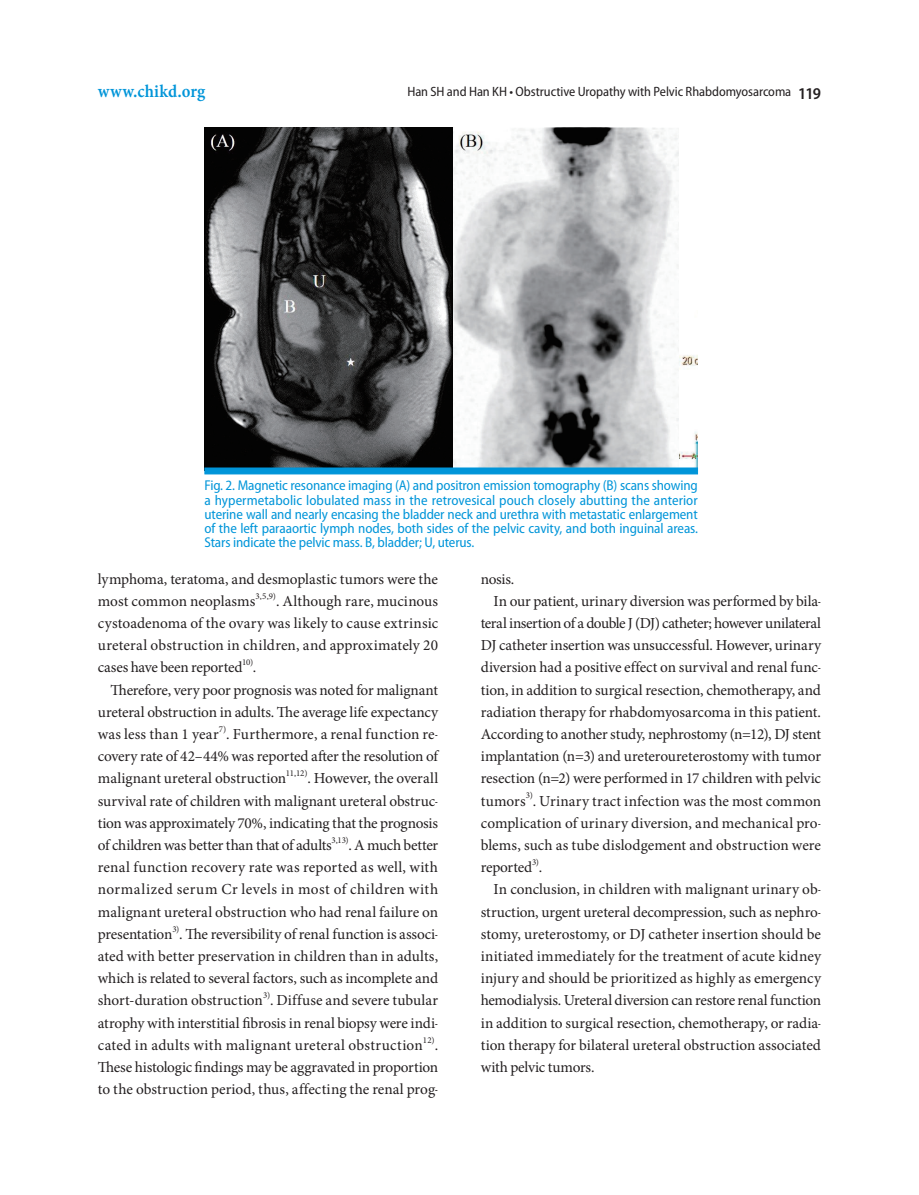
<style>
.page{position:relative;width:919px;height:1195px;background:#fff}
.page>*{position:absolute;margin:0;border:0;box-sizing:border-box;transform-origin:0 0}
.t1{font:18.15px "Minion Pro Semibold Cn Capt";letter-spacing:.005em;color:#0095d9}
.t2{font:15.3px/22.2px "Minion Pro";letter-spacing:-.01em;color:#231f20;text-align:justify}
.t3{font:15.3px "Minion Pro";letter-spacing:-.03em;color:#231f20}
.t4{font:15.3px "Minion Pro";letter-spacing:.015em;color:#231f20}
.t5{font:semi-condensed 14.25px/14.2px "Myriad Pro";letter-spacing:-.01em;color:#0095d9;text-align:justify}
.t6{font:semi-condensed 13.5px "Myriad Pro";letter-spacing:-.005em;color:#231f20}
.t7{font:8.85px "Minion Pro";letter-spacing:-.025em;color:#231f20}
.s1{font-weight:600;font-size:16.5px}
</style>
<div class="page">
<img style="left:205px;top:128px;width:475px;height:340px">
<img style="left:680px;top:355px;width:17px;height:113px">
<div style="left:205px;top:468px;width:492px;height:6px;background:#0095d9"></div>
<p class="t1" style="left:98px;top:79px;width:109px">www.chikd.org</p>
<p class="t6" style="left:407px;top:84px;width:415px">Han SH and Han KH • Obstructive Uropathy with Pelvic Rhabdomyosarcoma <span class="s1">119</span></p>
<p class="t5" style="left:204px;top:478px;width:495px">Fig. 2. Magnetic resonance imaging (A) and positron emission tomography (B) scans showing a hypermetabolic lobulated mass in the retrovesical pouch closely abutting the anterior uterine wall and nearly encasing the bladder neck and urethra with metastatic enlargement of the left paraaortic lymph nodes, both sides of the pelvic cavity, and both inguinal areas.<br>Stars indicate the pelvic mass. B, bladder; U, uterus.</p>
<p class="t2" style="left:98px;top:568px;width:342px">lymphoma, teratoma, and desmoplastic tumors were the most common neoplasms</p>
<p class="t7" style="left:255px;top:590px;width:22px">3,5,9)</p>
<p class="t2" style="left:98px;top:590px;width:342px;text-indent:178px">. Although rare, mucinous cystoadenoma of the ovary was likely to cause extrinsic ureteral obstruction in children, and approximately 20 cases have been reported</p>
<p class="t7" style="left:242px;top:656px;width:13px">10)</p>
<p class="t2" style="left:253px;top:656px;width:5px">.</p>
<p class="t2" style="left:111px;top:679px;width:329px">Therefore, very poor prognosis was noted for malignant</p>
<p class="t2" style="left:98px;top:701px;width:342px">ureteral obstruction in adults. The average life expectancy</p>
<p class="t4" style="left:98px;top:724px;width:122px">was less than 1 year</p>
<p class="t7" style="left:219px;top:723px;width:9px">7)</p>
<p class="t2" style="left:98px;top:723px;width:342px;text-indent:128px">. Furthermore, a renal function re&shy;covery rate of 42–44% was reported after the resolution of malignant ureteral obstruction</p>
<p class="t7" style="left:286px;top:767px;width:23px">11,12)</p>
<p class="t2" style="left:98px;top:767px;width:342px;text-indent:209px">. However, the overall survival rate of children with malignant ureteral obstruc&shy;tion was approximately 70%, indicating that the prognosis of children was better than that of adults</p>
<p class="t7" style="left:331px;top:834px;width:18px">3,13)</p>
<p class="t2" style="left:98px;top:834px;width:342px;text-indent:250px">. A much better renal function recovery rate was reported as well, with normalized serum Cr levels in most of children with malignant ureteral obstruction who had renal failure on presentation . The reversibility of renal function is associ-</p>
<p class="t7" style="left:172px;top:923px;width:8px">3)</p>
<p class="t2" style="left:98px;top:945px;width:342px">ated with better preservation in children than in adults, which is related to several factors, such as incomplete and short-duration obstruction</p>
<p class="t7" style="left:263px;top:989px;width:9px">3)</p>
<p class="t2" style="left:98px;top:989px;width:342px;text-indent:172px">. Diffuse and severe tubular atrophy with interstitial fibrosis in renal biopsy were indi&shy;cated in adults with malignant ureteral obstruction</p>
<p class="t7" style="left:423px;top:1034px;width:13px">12)</p>
<p class="t2" style="left:98px;top:1034px;width:342px;text-indent:337px">.<br>These histologic findings may be aggravated in proportion to the obstruction period, thus, affecting the renal prog-</p>
<p class="t2" style="left:480px;top:568px;width:35px">nosis.</p>
<p class="t2" style="left:493px;top:590px;width:329px">In our patient, urinary diversion was performed by bila-</p>
<p class="t3" style="left:480px;top:613px;width:342px">teral insertion of a double J (DJ) catheter; however unilateral</p>
<p class="t2" style="left:480px;top:634px;width:342px">DJ catheter insertion was unsuccessful. However, urinary</p>
<p class="t2" style="left:480px;top:656px;width:342px">diversion had a positive effect on survival and renal func-</p>
<p class="t2" style="left:480px;top:679px;width:342px">tion, in addition to surgical resection, chemotherapy, and</p>
<p class="t2" style="left:480px;top:701px;width:342px">radiation therapy for rhabdomyosarcoma in this patient.</p>
<p class="t2" style="left:480px;top:723px;width:342px">According to another study, nephrostomy (n=12), DJ stent</p>
<p class="t2" style="left:480px;top:745px;width:342px">implantation (n=3) and ureteroureterostomy with tumor</p>
<p class="t2" style="left:480px;top:767px;width:342px">resection (n=2) were performed in 17 children with pelvic</p>
<p class="t2" style="left:480px;top:790px;width:46px">tumors</p>
<p class="t7" style="left:525px;top:790px;width:9px">3)</p>
<p class="t2" style="left:480px;top:790px;width:342px;text-indent:52px">. Urinary tract infection was the most common complication of urinary diversion, and mechanical pro&shy;blems, such as tube dislodgement and obstruction were reported .</p>
<p class="t7" style="left:532px;top:856px;width:8px">3)</p>
<p class="t2" style="left:480px;top:878px;width:342px;text-indent:13px">In conclusion, in children with malignant urinary ob&shy;struction, urgent ureteral decompression, such as nephro&shy;stomy, ureterostomy, or DJ catheter insertion should be initiated immediately for the treatment of acute kidney injury and should be prioritized as highly as emergency hemodialysis. Ureteral diversion can restore renal function in addition to surgical resection, chemotherapy, or radia&shy;tion therapy for bilateral ureteral obstruction associated with pelvic tumors.</p>
</div>
